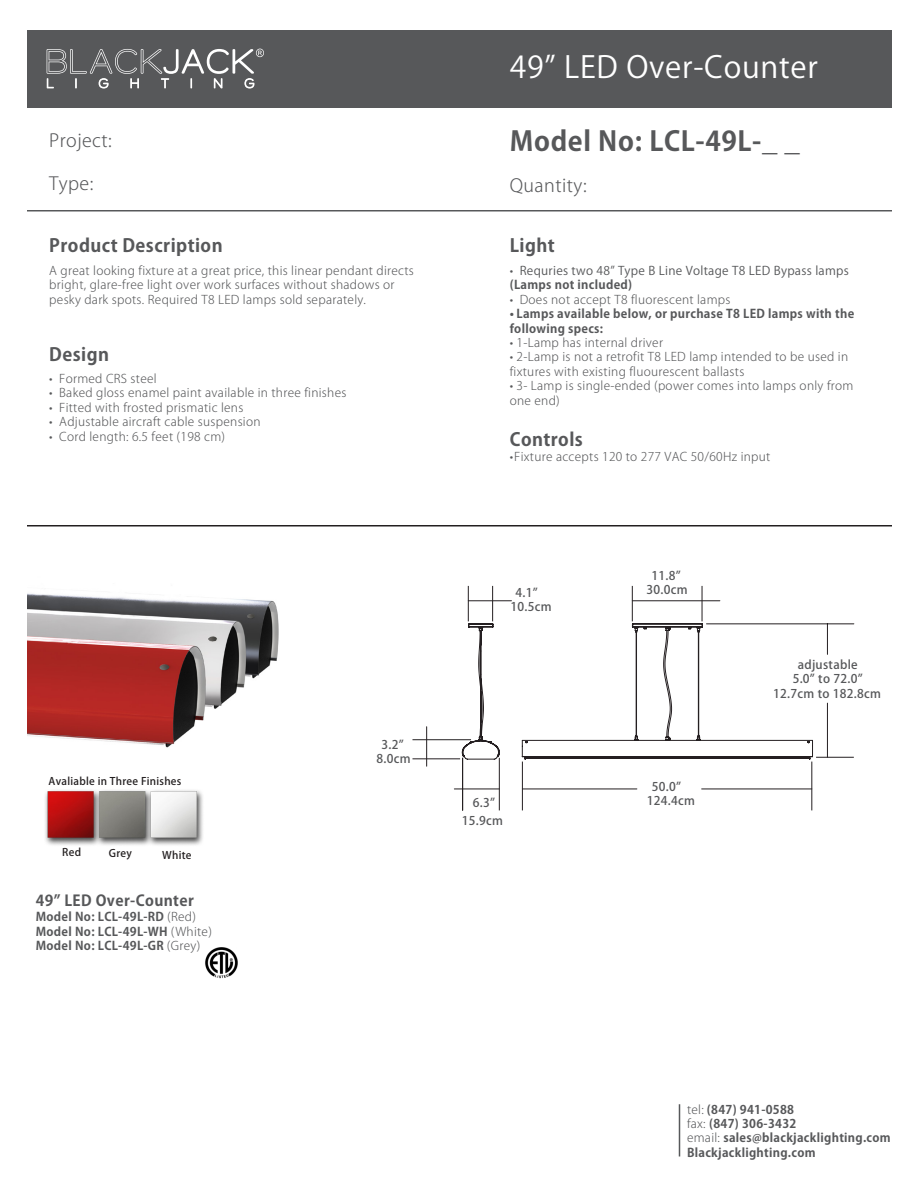
<style>
.page{position:relative;width:918px;height:1188px;background:#fff}
.page>*{position:absolute;margin:0;border:0;box-sizing:border-box;transform-origin:0 0}
.t1{font:30px "Koz Go Pro";letter-spacing:.025em;color:#fff}
.t2{font:700 27px "Koz Go Pro";letter-spacing:.025em;color:#57585a}
.t3{font:700 18px "Koz Go Pro";letter-spacing:.025em;color:#57585a}
.t4{font:300 18px "Koz Go Pro";letter-spacing:.025em;color:#57585a}
.t5{font:700 15px "Koz Go Pro";letter-spacing:.025em;color:#57585a}
.t6{font:300 12px/14.4px "Koz Go Pro";letter-spacing:.025em;color:#57585a}
.t7{font:700 12px/14.4px "Koz Go Pro";letter-spacing:.025em;color:#57585a}
.t8{font:500 12px/14.4px "Koz Go Pro";letter-spacing:.025em;color:#57585a;text-align:center}
.t9{font:12px/14.4px "Koz Go Pr 6 N";letter-spacing:.025em;color:#57585a}
.t10{font:500 10.5px "Koz Go Pro";letter-spacing:.025em;color:#231f20}
.s1{font-weight:300}
.s2{font-family:"Koz Go Pro";font-weight:300}
.s3{font-family:"Koz Go Pro";font-weight:700}
</style>
<div class="page">
<hr style="left:816px;top:757px;width:38px;height:1px;background:#241f21">
<svg style="left:462px;top:623px;width:351px;height:137px"></svg>
<hr style="left:499px;top:758px;width:1px;height:52px;background:#241f21">
<hr style="left:462px;top:758px;width:1px;height:52px;background:#241f21">
<hr style="left:412px;top:759px;width:48px;height:1px;background:#241f21">
<hr style="left:412px;top:739px;width:59px;height:1px;background:#241f21">
<hr style="left:522px;top:762px;width:1px;height:48px;background:#241f21">
<hr style="left:812px;top:762px;width:1px;height:48px;background:#241f21">
<hr style="left:468px;top:586px;width:1px;height:35px;background:#241f21">
<hr style="left:492px;top:586px;width:1px;height:35px;background:#241f21">
<hr style="left:632px;top:586px;width:1px;height:35px;background:#241f21">
<hr style="left:702px;top:586px;width:1px;height:35px;background:#241f21">
<hr style="left:706px;top:624px;width:148px;height:1px;background:#241f21">
<hr style="left:454px;top:789px;width:45px;height:1px;background:#241f21">
<hr style="left:522px;top:789px;width:115px;height:1px;background:#241f21">
<hr style="left:702px;top:789px;width:110px;height:1px;background:#241f21">
<hr style="left:827px;top:703px;width:1px;height:54px;background:#241f21">
<hr style="left:827px;top:624px;width:1px;height:30px;background:#241f21">
<hr style="left:632px;top:601px;width:88px;height:1px;background:#241f21">
<hr style="left:468px;top:601px;width:43px;height:1px;background:#241f21">
<hr style="left:426px;top:727px;width:1px;height:39px;background:#241f21">
<img style="left:205px;top:947px;width:33px;height:32px">
<img style="left:27px;top:593px;width:252px;height:155px">
<hr style="left:0;top:210px;width:918px;height:2px;background:#57585a">
<img style="left:45px;top:790px;width:158px;height:55px">
<div style="left:0;top:14px;width:898px;height:94px;background:#57585a"></div>
<hr style="left:0;top:525px;width:918px;height:1px;background:#231f20">
<hr style="left:679px;top:1104px;width:1px;height:53px;background:#57585a">
<svg style="left:47px;top:49px;width:217px;height:40px"></svg>
<div style="left:0;top:0;width:918px;height:30px;background:#fff"></div>
<div style="left:0;top:0;width:27px;height:1174px;background:#fff"></div>
<div style="left:892px;top:0;width:26px;height:1174px;background:#fff"></div>
<p class="t4" style="left:49px;top:128px;width:64px">Project:</p>
<p class="t1" style="left:510px;top:48px;width:310px">49” LED Over-Counter</p>
<p class="t2" style="left:510px;top:123px;width:292px">Model No: LCL-49L-_ _</p>
<p class="t4" style="left:49px;top:172px;width:45px">Type:</p>
<p class="t4" style="left:510px;top:173px;width:78px">Quantity:</p>
<p class="t3" style="left:49px;top:234px;width:175px">Product Description</p>
<p class="t6" style="left:49px;top:264px;width:366px">A great looking fixture at a great price, this linear pendant directs</p>
<p class="t6" style="left:49px;top:278px;width:347px">bright, glare-free light over work surfaces without shadows or</p>
<p class="t6" style="left:49px;top:292px;width:318px">pesky dark spots. Required T8 LED lamps sold separately.</p>
<p class="t3" style="left:49px;top:343px;width:61px">Design</p>
<p class="t6" style="left:49px;top:372px;width:109px">• Formed CRS steel</p>
<p class="t6" style="left:49px;top:386px;width:299px">• Baked gloss enamel paint available in three finishes</p>
<p class="t6" style="left:49px;top:400px;width:196px">• Fitted with frosted prismatic lens</p>
<p class="t6" style="left:49px;top:415px;width:213px">• Adjustable aircraft cable suspension</p>
<p class="t6" style="left:49px;top:429px;width:177px">• Cord length: 6.5 feet (198 cm)</p>
<p class="t10" style="left:49px;top:775px;width:134px">Avaliable in Three Finishes</p>
<p class="t10" style="left:62px;top:845px;width:20px">Red</p>
<p class="t10" style="left:109px;top:847px;width:25px">Grey</p>
<p class="t10" style="left:162px;top:848px;width:31px">White</p>
<p class="t5" style="left:36px;top:891px;width:160px">49” LED Over-Counter</p>
<p class="t7" style="left:36px;top:911px;width:162px">Model No: LCL-49L-RD <span class="s1">(Red)</span></p>
<p class="t7" style="left:36px;top:925px;width:178px">Model No: LCL-49L-WH <span class="s1">(White)</span></p>
<p class="t7" style="left:36px;top:939px;width:166px">Model No: LCL-49L-GR <span class="s1">(Grey)</span></p>
<p class="t8" style="left:381px;top:738px;width:24px">3.2”</p>
<p class="t8" style="left:376px;top:752px;width:36px">8.0cm</p>
<p class="t3" style="left:510px;top:234px;width:47px">Light</p>
<p class="t9" style="left:510px;top:264px;width:341px"><span class="s2">•</span> Requries two 48” Type B Line Voltage T8 LED Bypass lamps <span class="s3">(Lamps not included)</span></p>
<p class="t6" style="left:510px;top:292px;width:222px">• Does not accept T8 fluorescent lamps</p>
<p class="t7" style="left:510px;top:307px;width:346px">• Lamps available below, or purchase T8 LED lamps with the following specs:</p>
<p class="t6" style="left:510px;top:336px;width:155px">• 1-Lamp has internal driver</p>
<p class="t6" style="left:510px;top:350px;width:340px">• 2-Lamp is not a retrofit T8 LED lamp intended to be used in fixtures with existing fluourescent ballasts</p>
<p class="t6" style="left:510px;top:379px;width:345px">• 3- Lamp is single-ended (power comes into lamps only from one end)</p>
<p class="t3" style="left:510px;top:428px;width:75px">Controls</p>
<p class="t6" style="left:510px;top:450px;width:262px">•Fixture accepts 120 to 277 VAC 50/60Hz input</p>
<p class="t8" style="left:516px;top:586px;width:24px">4.1”</p>
<p class="t8" style="left:510px;top:600px;width:43px">10.5cm</p>
<p class="t8" style="left:473px;top:796px;width:24px">6.3”</p>
<p class="t8" style="left:462px;top:814px;width:43px">15.9cm</p>
<p class="t8" style="left:652px;top:569px;width:31px">11.8”</p>
<p class="t8" style="left:647px;top:583px;width:43px">30.0cm</p>
<p class="t8" style="left:652px;top:780px;width:31px">50.0”</p>
<p class="t8" style="left:647px;top:794px;width:50px">124.4cm</p>
<p class="t8" style="left:793px;top:658px;width:72px">adjustable<br>5.0” to 72.0”</p>
<p class="t8" style="left:773px;top:687px;width:109px">12.7cm to 182.8cm</p>
<p class="t7" style="left:687px;top:1103px;width:109px"><span class="s1">tel:</span> (847) 941-0588</p>
<p class="t7" style="left:687px;top:1117px;width:111px"><span class="s1">fax:</span> (847) 306-3432</p>
<p class="t7" style="left:687px;top:1132px;width:205px"><span class="s1">email:</span> sales@blackjacklighting.com</p>
<p class="t7" style="left:687px;top:1146px;width:130px">Blackjacklighting.com</p>
</div>
